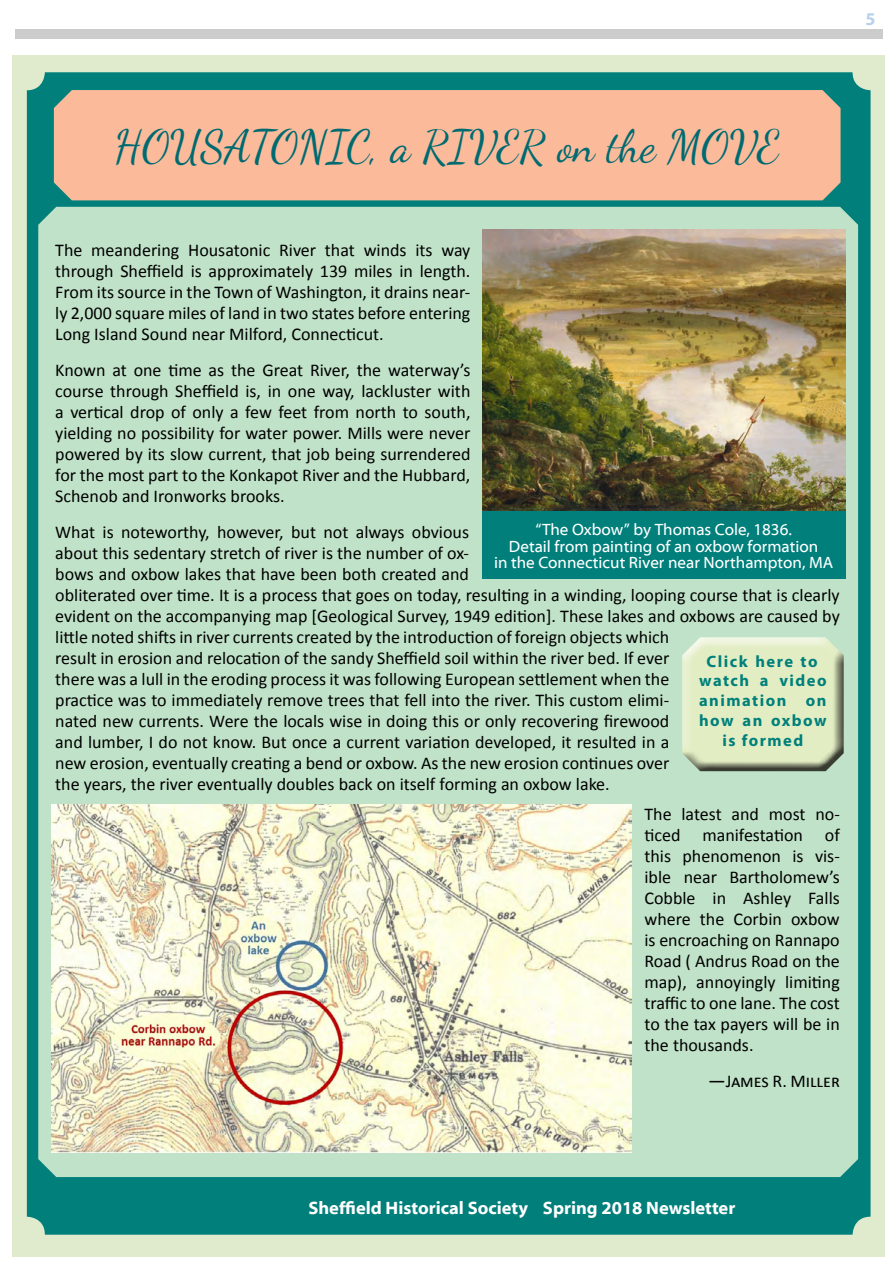
<style>
.page{position:relative;width:893px;height:1263px;background:#fff}
.page>*{position:absolute;margin:0;border:0;box-sizing:border-box;transform-origin:0 0}
.t1{font:45px "Dancing Script";letter-spacing:-.005em;color:#006a71}
.t2{font:18px/21px "Calibri";color:#000;text-align:justify}
.t3{font:700 18px "Myriad Web Pro";color:#fff}
.t4{font:700 18px "Myriad Pro";color:#b7d1ed}
.t5{font:16.5px/16.5px "Myriad Web Pro";color:#fff;text-align:center}
.t6{font:700 16.5px/19.8px "Myriad Pro";letter-spacing:.09em;color:#007f7b;text-align:center}
.s1{font-size:19.5px}
</style>
<div class="page">
<div style="left:15px;top:29px;width:867px;height:9px;background:#ccc"></div>
<div style="left:12px;top:55px;width:873px;height:1201px;background:#e0ebcd"></div>
<div style="left:27px;top:72px;width:843px;height:1163px;background:#007f7b;border-radius:18px"></div>
<div style="left:38px;top:207px;width:820px;height:970px;background:#c0e2c8"></div>
<div style="left:54px;top:90px;width:786px;height:110px;background:#fbbb9b"></div>
<div style="left:671px;top:628px;width:181px;height:133px;background:#fff;opacity:.75"></div>
<div style="left:674px;top:647px;width:181px;height:132px;background:#000;opacity:.75"></div>
<div style="left:482px;top:506px;width:363px;height:73px;background:#007f7b"></div>
<img style="left:482px;top:229px;width:363px;height:282px">
<img style="left:51px;top:804px;width:581px;height:348px">
<p class="t4" style="left:865px;top:7px;width:11px">5</p>
<h1 class="t1" style="left:114px;top:120px;width:667px">HOUSATONIC, a RIVER on the MOVE</h1>
<p class="t2" style="left:55px;top:239px;width:417px">The meandering Housatonic River that winds its way through Sheffield is approximately 139 miles in length.<br>From its source in the Town of Washington, it drains near&shy;ly 2,000 square miles of land in two states before entering Long Island Sound near Milford, Connecticut.</p>
<p class="t2" style="left:55px;top:359px;width:417px">Known at one time as the Great River, the waterway’s course through Sheffield is, in one way, lackluster with a vertical drop of only a few feet from north to south, yielding no possibility for water power. Mills were never powered by its slow current, that job being surrendered for the most part to the Konkapot River and the Hubbard, Schenob and Ironworks brooks.</p>
<p class="t2" style="left:55px;top:521px;width:786px;text-align:left">What is noteworthy, however, but not always obvious<br>about this sedentary stretch of river is the number of ox-<br>bows and oxbow lakes that have been both created and<br>obliterated over time. It is a process that goes on today, resulting in a winding, looping course that is clearly evident on the accompanying map [Geological Survey, 1949 edition]. These lakes and oxbows are caused by little noted shifts in river currents created by the introduction of foreign objects which<br>result in erosion and relocation of the sandy Sheffield soil within the river bed. If ever<br>there was a lull in the eroding process it was following European settlement when the<br>practice was to immediately remove trees that fell into the river. This custom elimi-<br>nated new currents. Were the locals wise in doing this or only recovering firewood<br>and lumber, I do not know. But once a current variation developed, it resulted in a<br>new erosion, eventually creating a bend or oxbow. As the new erosion continues over<br>the years, the river eventually doubles back on itself forming an oxbow lake.</p>
<p class="t2" style="left:644px;top:803px;width:197px">The latest and most no&shy;ticed manifestation of this phenomenon is vis&shy;ible near Bartholomew’s Cobble in Ashley Falls where the Corbin oxbow is encroaching on Rannapo Road ( Andrus Road on the map), annoyingly limiting traffic to one lane. The cost to the tax payers will be in the thousands.</p>
<p class="t2" style="left:708px;top:1070px;width:133px"><span class="s1">—</span>James R. Miller</p>
<p class="t5" style="left:494px;top:522px;width:341px">“The Oxbow” by Thomas Cole, 1836.<br>Detail from painting of an oxbow formation<br>in the Connecticut River near Northampton, MA</p>
<p class="t6" style="left:699px;top:651px;width:129px">Click here to watch a video animation on how an oxbow is formed</p>
<p class="t3" style="left:309px;top:1198px;width:428px">Sheffield Historical Society Spring 2018 Newsletter</p>
</div>
